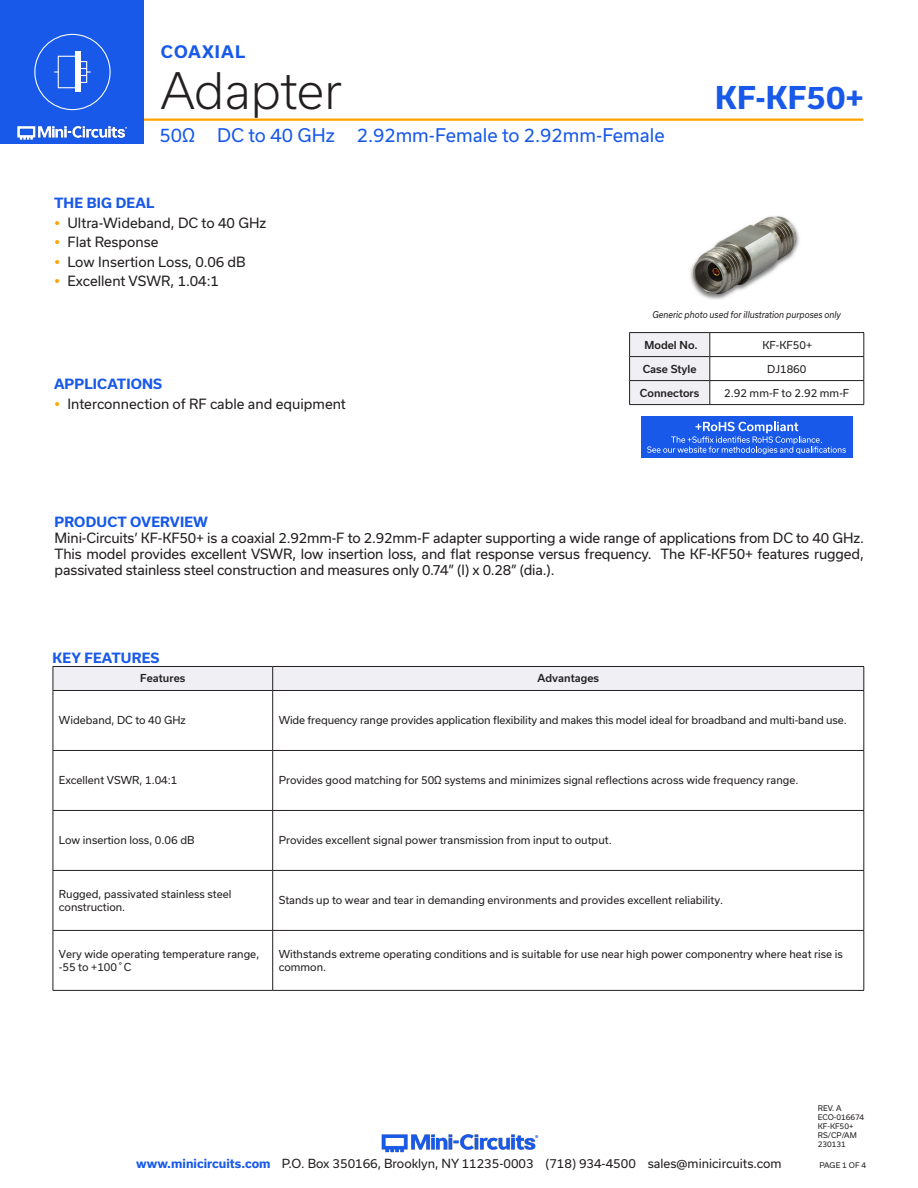
<style>
.page{position:relative;width:918px;height:1188px;background:#fff}
.page>*{position:absolute;margin:0;border:0;box-sizing:border-box;transform-origin:0 0}
.t1{font:300 48px "Usual";letter-spacing:-.005em;color:#231f20}
.t2{font:700 30px "Usual";color:#1859ea}
.t3{font:18px "Usual";color:#1859ea}
.t4{font:700 16.5px "Usual";letter-spacing:.065em;color:#1859ea}
.Regular_Copy{font:13.5px/16.2px "Usual";color:#231f20;text-align:justify}
.Blue_Headers{font:700 13.5px "Usual";letter-spacing:.015em;color:#1859ea}
.t5{font:12px "Usual";color:#231f20}
.Table_Body_Left_Just{font:10.5px/12.6px "Usual";color:#231f20}
.Table_Header_Center{font:500 10.5px "Usual";color:#231f20}
.Table_Body_Center{font:10.5px "Usual";color:#231f20}
.t6{font:italic 9px "Usual";color:#231f20;scale:.9 1}
.Revision{font:7.5px "Usual";color:#231f20}
.s1{font-weight:700;color:#1859ea}
</style>
<div class="page">
<img style="left:381px;top:1134px;width:158px;height:19px">
<hr style="left:130px;top:118px;width:733px;height:3px;background:#ffa300">
<div style="left:0;top:0;width:144px;height:144px;background:#1859ea"></div>
<img style="left:17px;top:120px;width:128px;height:20px">
<div style="left:53px;top:666px;width:812px;height:24px;background:#efeff4"></div>
<hr style="left:53px;top:690px;width:220px;height:1px;background:#231f20">
<hr style="left:53px;top:691px;width:1px;height:59px;background:#231f20">
<hr style="left:273px;top:690px;width:591px;height:1px;background:#231f20">
<hr style="left:272px;top:691px;width:1px;height:59px;background:#231f20">
<hr style="left:864px;top:691px;width:1px;height:59px;background:#231f20">
<hr style="left:53px;top:750px;width:220px;height:1px;background:#231f20">
<hr style="left:53px;top:751px;width:1px;height:59px;background:#231f20">
<hr style="left:273px;top:750px;width:591px;height:1px;background:#231f20">
<hr style="left:272px;top:751px;width:1px;height:59px;background:#231f20">
<hr style="left:864px;top:751px;width:1px;height:59px;background:#231f20">
<hr style="left:53px;top:810px;width:220px;height:1px;background:#231f20">
<hr style="left:53px;top:811px;width:1px;height:59px;background:#231f20">
<hr style="left:273px;top:810px;width:591px;height:1px;background:#231f20">
<hr style="left:272px;top:811px;width:1px;height:59px;background:#231f20">
<hr style="left:864px;top:811px;width:1px;height:59px;background:#231f20">
<hr style="left:53px;top:870px;width:220px;height:1px;background:#231f20">
<hr style="left:53px;top:871px;width:1px;height:59px;background:#231f20">
<hr style="left:273px;top:870px;width:591px;height:1px;background:#231f20">
<hr style="left:272px;top:871px;width:1px;height:59px;background:#231f20">
<hr style="left:864px;top:871px;width:1px;height:59px;background:#231f20">
<hr style="left:53px;top:930px;width:220px;height:1px;background:#231f20">
<hr style="left:53px;top:931px;width:1px;height:59px;background:#231f20">
<hr style="left:273px;top:930px;width:591px;height:1px;background:#231f20">
<hr style="left:272px;top:931px;width:1px;height:59px;background:#231f20">
<hr style="left:864px;top:931px;width:1px;height:59px;background:#231f20">
<hr style="left:53px;top:990px;width:220px;height:1px;background:#231f20">
<hr style="left:273px;top:990px;width:591px;height:1px;background:#231f20">
<div style="left:34px;top:34px;width:77px;height:76px;border:1px solid #fff;border-radius:50%"></div>
<div style="left:58px;top:56px;width:20px;height:32px;border:1px solid #fff"></div>
<div style="left:79px;top:61px;width:8px;height:22px;border:1px solid #fff"></div>
<div style="left:75px;top:52px;width:6px;height:40px;background:#fff"></div>
<svg style="left:81px;top:68px;width:10px;height:8px"></svg>
<img style="left:690px;top:216px;width:110px;height:83px">
<hr style="left:710px;top:332px;width:154px;height:1px;background:#231f20">
<hr style="left:710px;top:356px;width:154px;height:1px;background:#231f20">
<svg style="left:864px;top:333px;width:1px;height:71px"></svg>
<hr style="left:710px;top:380px;width:154px;height:1px;background:#231f20">
<hr style="left:710px;top:404px;width:154px;height:1px;background:#231f20">
<hr style="left:629px;top:332px;width:81px;height:1px;background:#231f20">
<svg style="left:629px;top:333px;width:82px;height:72px"></svg>
<hr style="left:629px;top:356px;width:81px;height:1px;background:#231f20">
<hr style="left:629px;top:380px;width:81px;height:1px;background:#231f20">
<hr style="left:629px;top:404px;width:81px;height:1px;background:#231f20">
<div style="left:641px;top:416px;width:211px;height:41px;background:#1859ea"></div>
<svg style="left:647px;top:422px;width:199px;height:32px"></svg>
<h3 class="t4" style="left:161px;top:42px;width:86px">COAXIAL</h3>
<h1 class="t1" style="left:161px;top:63px;width:183px">Adapter</h1>
<h3 class="t3" style="left:159px;top:125px;width:507px">50Ω DC to 40 GHz 2.92mm-Female to 2.92mm-Female</h3>
<p class="Blue_Headers" style="left:54px;top:195px;width:102px">THE BIG DEAL</p>
<p class="Regular_Copy" style="left:68px;top:214px;width:200px">Ultra-Wideband, DC to 40 GHz</p>
<p class="Regular_Copy" style="left:68px;top:234px;width:92px">Flat Response</p>
<p class="Regular_Copy" style="left:68px;top:253px;width:180px">Low Insertion Loss, 0.06 dB</p>
<p class="Regular_Copy" style="left:68px;top:273px;width:153px">Excellent VSWR, 1.04:1</p>
<h2 class="t2" style="left:715px;top:80px;width:150px">KF-KF50+</h2>
<p class="Blue_Headers" style="left:54px;top:376px;width:110px">APPLICATIONS</p>
<p class="Regular_Copy" style="left:68px;top:396px;width:280px">Interconnection of RF cable and equipment</p>
<p class="t6" style="left:652px;top:310px;width:211px">Generic photo used for illustration purposes only</p>
<p class="Table_Header_Center" style="left:645px;top:339px;width:55px">Model No.</p>
<p class="Table_Body_Center" style="left:762px;top:339px;width:51px">KF-KF50+</p>
<p class="Table_Header_Center" style="left:643px;top:363px;width:55px">Case Style</p>
<p class="Table_Body_Center" style="left:767px;top:363px;width:41px">DJ1860</p>
<p class="Table_Header_Center" style="left:640px;top:387px;width:61px">Connectors</p>
<p class="Table_Body_Center" style="left:724px;top:387px;width:127px">2.92 mm-F to 2.92 mm-F</p>
<p class="Blue_Headers" style="left:55px;top:514px;width:155px">PRODUCT OVERVIEW</p>
<p class="Regular_Copy" style="left:55px;top:530px;width:811px">Mini-Circuits’ KF-KF50+ is a coaxial 2.92mm-F to 2.92mm-F adapter supporting a wide range of applications from DC to 40 GHz.<br>This model provides excellent VSWR, low insertion loss, and flat response versus frequency. The KF-KF50+ features rugged, passivated stainless steel construction and measures only 0.74” (l) x 0.28” (dia.).</p>
<p class="Blue_Headers" style="left:52px;top:650px;width:108px">KEY FEATURES</p>
<p class="Table_Header_Center" style="left:140px;top:672px;width:47px">Features</p>
<p class="Table_Header_Center" style="left:537px;top:672px;width:63px">Advantages</p>
<p class="Table_Body_Left_Just" style="left:59px;top:714px;width:128px">Wideband, DC to 40 GHz</p>
<p class="Table_Body_Left_Just" style="left:279px;top:714px;width:570px">Wide frequency range provides application flexibility and makes this model ideal for broadband and multi-band use.</p>
<p class="Table_Body_Left_Just" style="left:59px;top:774px;width:120px">Excellent VSWR, 1.04:1</p>
<p class="Table_Body_Left_Just" style="left:279px;top:774px;width:521px">Provides good matching for 50Ω systems and minimizes signal reflections across wide frequency range.</p>
<p class="Table_Body_Left_Just" style="left:59px;top:834px;width:137px">Low insertion loss, 0.06 dB</p>
<p class="Table_Body_Left_Just" style="left:279px;top:834px;width:334px">Provides excellent signal power transmission from input to output.</p>
<p class="Table_Body_Left_Just" style="left:59px;top:888px;width:174px">Rugged, passivated stainless steel construction.</p>
<p class="Table_Body_Left_Just" style="left:279px;top:894px;width:446px">Stands up to wear and tear in demanding environments and provides excellent reliability.</p>
<p class="Table_Body_Left_Just" style="left:59px;top:948px;width:202px">Very wide operating temperature range, -55 to +100˚C</p>
<p class="Table_Body_Left_Just" style="left:279px;top:948px;width:566px">Withstands extreme operating conditions and is suitable for use near high power componentry where heat rise is common.</p>
<p class="Revision" style="left:818px;top:1104px;width:25px">REV. A</p>
<p class="Revision" style="left:818px;top:1113px;width:48px">ECO-016674</p>
<p class="Revision" style="left:818px;top:1122px;width:37px">KF-KF50+</p>
<p class="Revision" style="left:818px;top:1131px;width:41px">RS/CP/AM</p>
<p class="Revision" style="left:818px;top:1140px;width:30px">230131</p>
<p class="t5" style="left:136px;top:1157px;width:647px"><span class="s1">www.minicircuits.com</span> P.O. Box 350166, Brooklyn, NY 11235-0003 (718) 934-4500 sales@minicircuits.com</p>
<p class="Revision" style="left:819px;top:1161px;width:48px">PAGE 1 OF 4</p>
</div>
